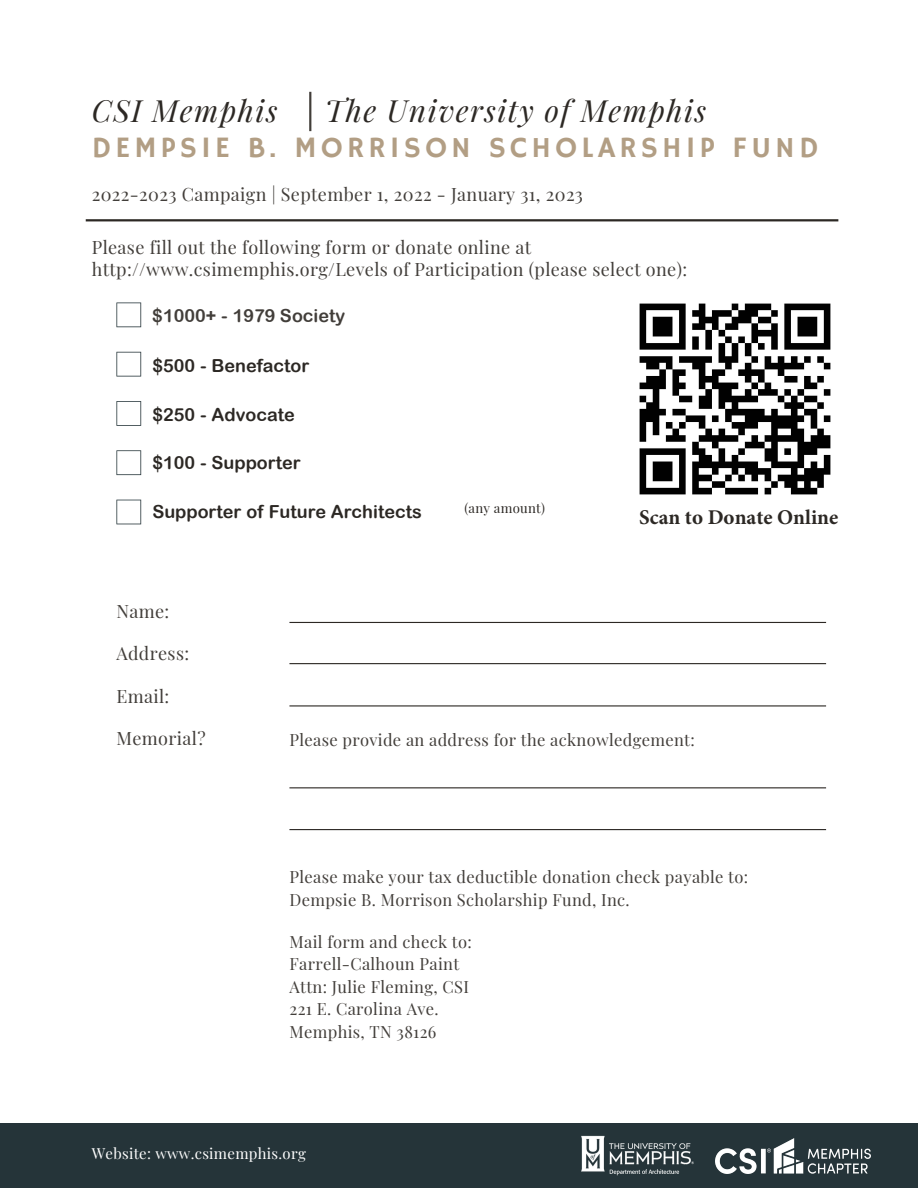
<style>
.page{position:relative;width:918px;height:1188px;background:#fff}
.page>*{position:absolute;margin:0;border:0;box-sizing:border-box;transform-origin:0 0}
.t1{font:italic 30px "Playfair Display";letter-spacing:.05em;color:#2c2824}
.t2{font:29.55px "Hammersmith One";letter-spacing:.14em;color:#b29e84}
.t3{font:700 21px "Minion Pro";color:#2c2824}
.t4{font:18px/22.5px "Playfair Display";letter-spacing:.02em;color:#423e3a}
.t5{font:18px "Arial Rounded MT Bold";color:#2c2824}
.t6{font:18px "Arial Rounded MT Bold";color:#423e3a}
.t7{font:16.5px/22.5px "Playfair Display";letter-spacing:.02em;color:#423e3a}
.t8{font:14.85px "Playfair Display";letter-spacing:.02em;color:#fff}
.t9{font:13.2px "Playfair Display";letter-spacing:.02em;color:#2c2824}
</style>
<div class="page">
<svg style="left:309px;top:92px;width:2px;height:39px"></svg>
<svg style="left:116px;top:302px;width:25px;height:25px"></svg>
<svg style="left:116px;top:352px;width:25px;height:25px"></svg>
<svg style="left:116px;top:401px;width:25px;height:25px"></svg>
<svg style="left:116px;top:450px;width:25px;height:25px"></svg>
<svg style="left:116px;top:500px;width:25px;height:24px"></svg>
<div style="left:0;top:1123px;width:918px;height:65px;background:#253439"></div>
<img style="left:581px;top:1135px;width:113px;height:41px">
<img style="left:715px;top:1138px;width:156px;height:35px">
<hr style="left:289px;top:622px;width:537px;height:1px;background:#2c2824">
<hr style="left:289px;top:663px;width:537px;height:1px;background:#2c2824">
<hr style="left:289px;top:705px;width:537px;height:2px;background:#2c2824">
<hr style="left:289px;top:787px;width:537px;height:1px;background:#2c2824">
<hr style="left:289px;top:829px;width:537px;height:1px;background:#2c2824">
<hr style="left:86px;top:219px;width:752px;height:2px;background:#2c2824">
<img style="left:639px;top:303px;width:192px;height:192px">
<h1 class="t1" style="left:92px;top:89px;width:187px">CSI Memphis</h1>
<h1 class="t1" style="left:325px;top:89px;width:383px">The University of Memphis</h1>
<h2 class="t2" style="left:92px;top:131px;width:728px">DEMPSIE B. MORRISON SCHOLARSHIP FUND</h2>
<p class="t4" style="left:92px;top:182px;width:493px">2022-2023 Campaign | September 1, 2022 - January 31, 2023</p>
<p class="t4" style="left:92px;top:235px;width:597px">Please fill out the following form or donate online at http://www.csimemphis.org/Levels of Participation (please select one):</p>
<p class="t6" style="left:152px;top:305px;width:194px">$1000+ - 1979 Society</p>
<p class="t5" style="left:152px;top:355px;width:158px">$500 - Benefactor</p>
<p class="t5" style="left:152px;top:404px;width:144px">$250 - Advocate</p>
<p class="t5" style="left:152px;top:452px;width:150px">$100 - Supporter</p>
<p class="t5" style="left:152px;top:501px;width:271px">Supporter of Future Architects</p>
<p class="t9" style="left:464px;top:499px;width:82px">(any amount)</p>
<p class="t4" style="left:116px;top:599px;width:54px">Name:</p>
<p class="t3" style="left:639px;top:503px;width:200px">Scan to Donate Online</p>
<p class="t4" style="left:116px;top:642px;width:74px">Address:</p>
<p class="t4" style="left:116px;top:684px;width:54px">Email:</p>
<p class="t4" style="left:116px;top:726px;width:91px">Memorial?</p>
<p class="t7" style="left:289px;top:728px;width:407px">Please provide an address for the acknowledgement:</p>
<p class="t7" style="left:289px;top:865px;width:460px">Please make your tax deductible donation check payable to:<br>Dempsie B. Morrison Scholarship Fund, Inc.</p>
<p class="t7" style="left:289px;top:930px;width:184px">Mail form and check to:<br>Farrell-Calhoun Paint<br>Attn: Julie Fleming, CSI<br>221 E. Carolina Ave.<br>Memphis, TN 38126</p>
<p class="t8" style="left:92px;top:1143px;width:216px">Website: www.csimemphis.org</p>
</div>
